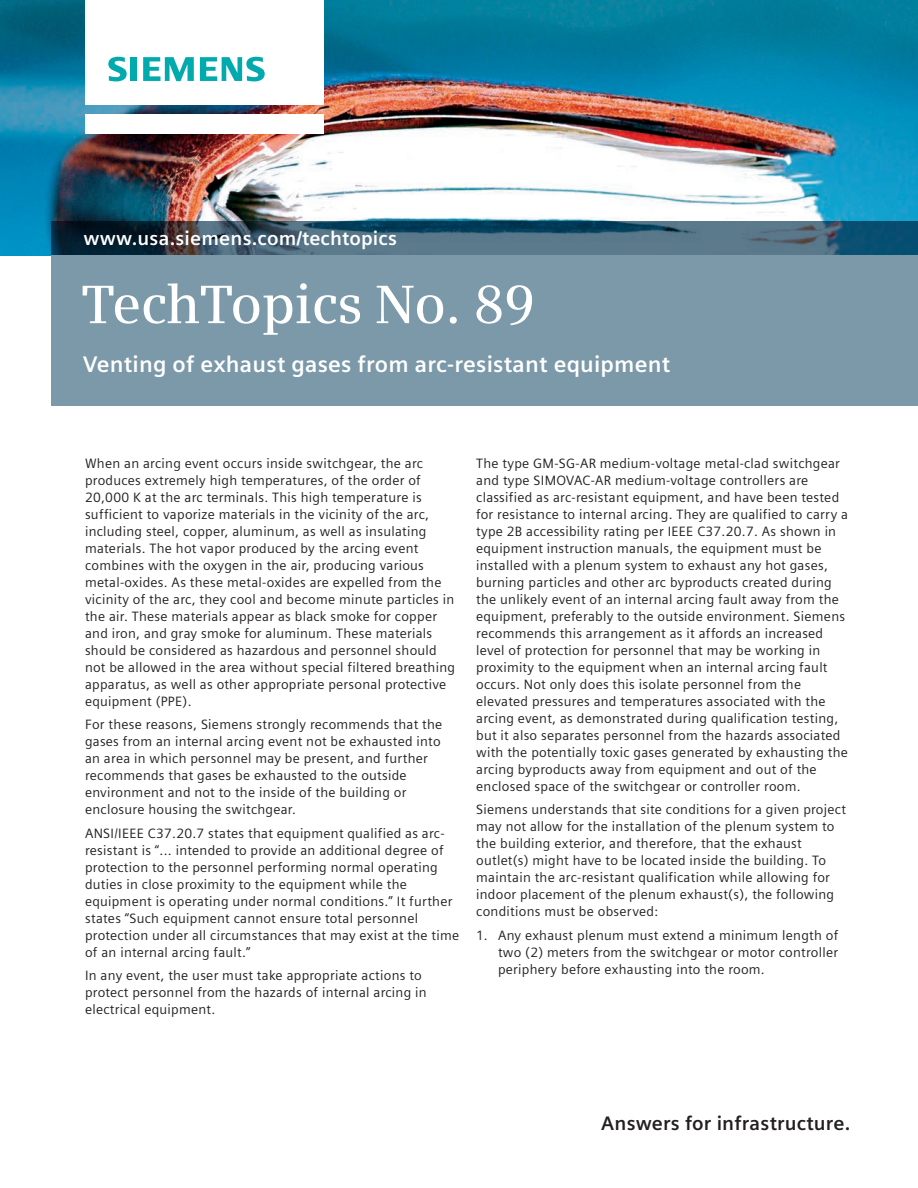
<style>
.page{position:relative;width:918px;height:1188px;background:#fff}
.page>*{position:absolute;margin:0;border:0;box-sizing:border-box;transform-origin:0 0}
.t1{font:600 54px "Siemens Serif";letter-spacing:-.01em;color:#fff}
.t2{font:700 22.5px "Siemens Sans";letter-spacing:.01em;color:#fff}
.t3{font:700 19.5px "Siemens Sans";letter-spacing:.01em;color:#fff}
.t4{font:700 19.5px "Siemens Sans";letter-spacing:.01em;color:#231f20}
.t5{font:13.5px/17px "Siemens Sans";letter-spacing:.02em;color:#231f20}
</style>
<div class="page">
<img style="left:0;top:0;width:918px;height:255px">
<div style="left:85px;top:114px;width:238px;height:19px;background:#fff"></div>
<div style="left:85px;top:0;width:238px;height:105px;background:#fff"></div>
<svg style="left:108px;top:57px;width:19px;height:24px"></svg>
<div style="left:130px;top:57px;width:7px;height:24px;background:#00aaad"></div>
<svg style="left:143px;top:57px;width:51px;height:24px"></svg>
<svg style="left:200px;top:57px;width:65px;height:24px"></svg>
<svg style="left:51px;top:221px;width:867px;height:34px;background:#37596d"></svg>
<div style="left:51px;top:255px;width:867px;height:151px;background:#7b99a9"></div>
<h3 class="t3" style="left:83px;top:227px;width:315px">www.usa.siemens.com/techtopics</h3>
<h1 class="t1" style="left:82px;top:273px;width:455px">TechTopics No. 89</h1>
<h2 class="t2" style="left:83px;top:351px;width:589px">Venting of exhaust gases from arc-resistant equipment</h2>
<p class="t5" style="left:85px;top:455px;width:372px">When an arcing event occurs inside switchgear, the arc produces extremely high temperatures, of the order of 20,000 K at the arc terminals. This high temperature is sufficient to vaporize materials in the vicinity of the arc, including steel, copper, aluminum, as well as insulating materials. The hot vapor produced by the arcing event combines with the oxygen in the air, producing various metal-oxides. As these metal-oxides are expelled from the vicinity of the arc, they cool and become minute particles in the air. These materials appear as black smoke for copper and iron, and gray smoke for aluminum. These materials should be considered as hazardous and personnel should not be allowed in the area without special filtered breathing apparatus, as well as other appropriate personal protective equipment (PPE).</p>
<p class="t5" style="left:85px;top:716px;width:359px">For these reasons, Siemens strongly recommends that the gases from an internal arcing event not be exhausted into an area in which personnel may be present, and further recommends that gases be exhausted to the outside environment and not to the inside of the building or enclosure housing the switchgear.</p>
<p class="t5" style="left:85px;top:825px;width:376px">ANSI/IEEE C37.20.7 states that equipment qualified as arc&shy;resistant is “... intended to provide an additional degree of protection to the personnel performing normal operating duties in close proximity to the equipment while the equipment is operating under normal conditions.” It further states “Such equipment cannot ensure total personnel protection under all circumstances that may exist at the time of an internal arcing fault.”</p>
<p class="t5" style="left:85px;top:967px;width:343px">In any event, the user must take appropriate actions to protect personnel from the hazards of internal arcing in electrical equipment.</p>
<p class="t5" style="left:476px;top:455px;width:373px">The type GM-SG-AR medium-voltage metal-clad switchgear and type SIMOVAC-AR medium-voltage controllers are classified as arc-resistant equipment, and have been tested for resistance to internal arcing. They are qualified to carry a type 2B accessibility rating per IEEE C37.20.7. As shown in equipment instruction manuals, the equipment must be installed with a plenum system to exhaust any hot gases, burning particles and other arc byproducts created during the unlikely event of an internal arcing fault away from the equipment, preferably to the outside environment. Siemens recommends this arrangement as it affords an increased level of protection for personnel that may be working in proximity to the equipment when an internal arcing fault occurs. Not only does this isolate personnel from the elevated pressures and temperatures associated with the arcing event, as demonstrated during qualification testing, but it also separates personnel from the hazards associated with the potentially toxic gases generated by exhausting the arcing byproducts away from equipment and out of the enclosed space of the switchgear or controller room.</p>
<p class="t5" style="left:476px;top:801px;width:371px">Siemens understands that site conditions for a given project may not allow for the installation of the plenum system to the building exterior, and therefore, that the exhaust outlet(s) might have to be located inside the building. To maintain the arc-resistant qualification while allowing for indoor placement of the plenum exhaust(s), the following conditions must be observed:</p>
<p class="t5" style="left:498px;top:927px;width:342px;text-align:justify;text-indent:-22px">1. Any exhaust plenum must extend a minimum length of two (2) meters from the switchgear or motor controller periphery before exhausting into the room.</p>
<h3 class="t4" style="left:601px;top:1112px;width:251px">Answers for infrastructure.</h3>
</div>
